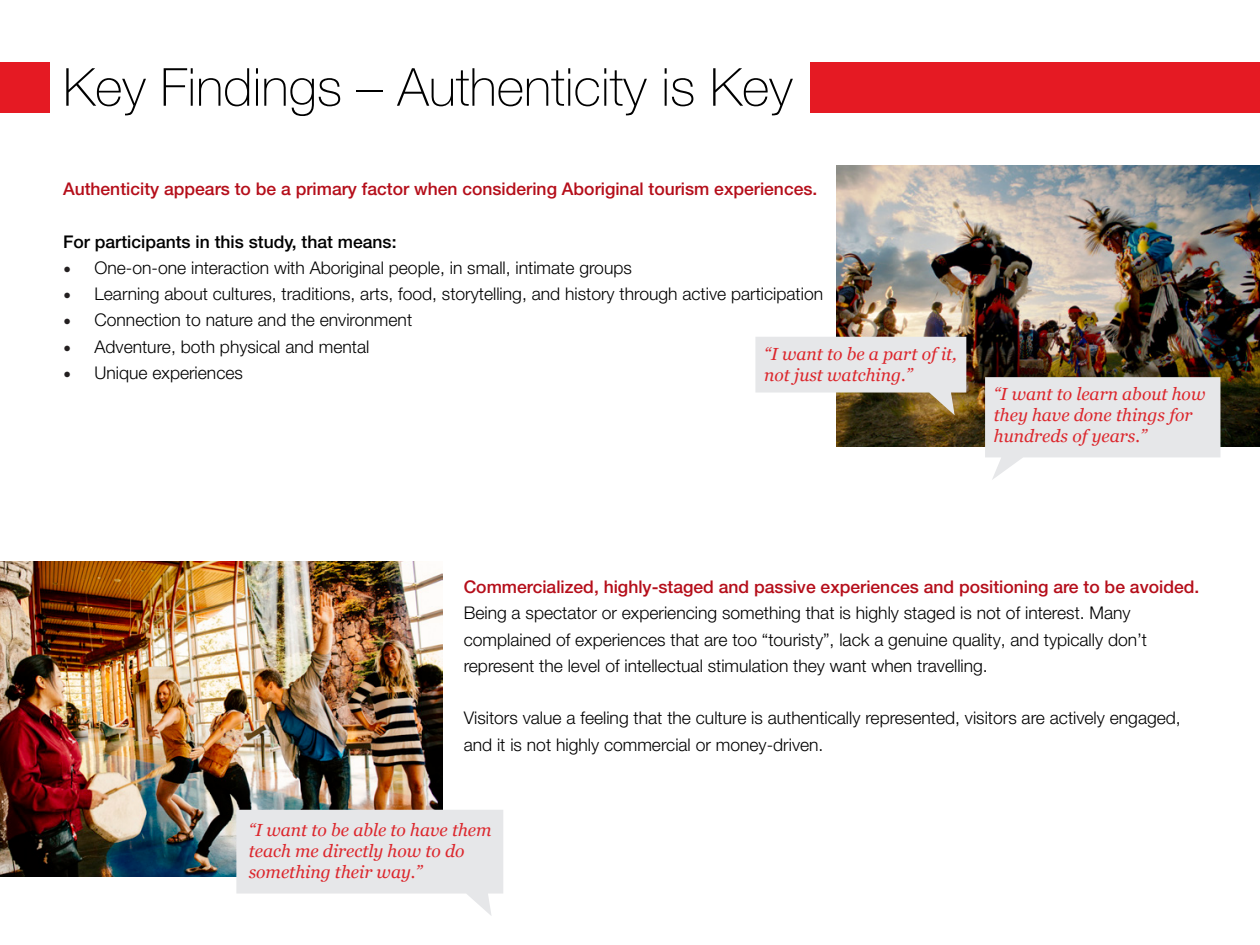
<style>
.page{position:relative;width:1260px;height:945px;background:#fff}
.page>*{position:absolute;margin:0;border:0;box-sizing:border-box;transform-origin:0 0}
.t1{font:100 52.5px "Helvetica Neue LT Pro";color:#000}
.t2{font:300 17.5px/26.2px "Helvetica Neue LT Pro";color:#000}
.t3{font:italic 17.5px/21px "Georgia";color:#dc272d}
.t4{font:500 17.5px "Helvetica Neue LT Pro";color:#b50e1a}
.t5{font:500 17.5px "Helvetica Neue LT Pro";color:#000}
.s1{font-family:"Minion Pro";font-weight:400;font-size:21px;color:#231f20}
</style>
<div class="page">
<img style="left:837px;top:165px;width:423px;height:281px">
<img style="left:0;top:562px;width:442px;height:315px">
<div style="left:0;top:62px;width:50px;height:51px;background:#e51a23"></div>
<svg style="left:755px;top:337px;width:211px;height:78px;background:#d3d0c9"></svg>
<svg style="left:236px;top:810px;width:267px;height:106px"></svg>
<svg style="left:985px;top:377px;width:235px;height:103px"></svg>
<div style="left:810px;top:62px;width:450px;height:51px;background:#e51a23"></div>
<h1 class="t1" style="left:63px;top:56px;width:731px">Key Findings – Authenticity is Key</h1>
<p class="t4" style="left:63px;top:178px;width:756px">Authenticity appears to be a primary factor when considering Aboriginal tourism experiences.</p>
<p class="t5" style="left:63px;top:231px;width:335px">For participants in this study, that means:</p>
<p class="t2" style="left:63px;top:254px;width:570px"><span class="s1">•</span> One-on-one interaction with Aboriginal people, in small, intimate groups</p>
<p class="t2" style="left:63px;top:280px;width:762px"><span class="s1">•</span> Learning about cultures, traditions, arts, food, storytelling, and history through active participation</p>
<p class="t2" style="left:63px;top:307px;width:351px"><span class="s1">•</span> Connection to nature and the environment</p>
<p class="t2" style="left:63px;top:333px;width:308px"><span class="s1">•</span> Adventure, both physical and mental</p>
<p class="t2" style="left:63px;top:359px;width:181px"><span class="s1">•</span> Unique experiences</p>
<p class="t3" style="left:764px;top:343px;width:194px">“I want to be a part of it, not just watching.”</p>
<p class="t3" style="left:994px;top:384px;width:213px">“I want to learn about how they have done things for hundreds of years.”</p>
<p class="t4" style="left:464px;top:576px;width:737px">Commercialized, highly-staged and passive experiences and positioning are to be avoided.</p>
<p class="t2" style="left:464px;top:600px;width:685px">Being a spectator or experiencing something that is highly staged is not of interest. Many complained of experiences that are too “touristy”, lack a genuine quality, and typically don’t represent the level of intellectual stimulation they want when travelling.</p>
<p class="t2" style="left:464px;top:705px;width:719px">Visitors value a feeling that the culture is authentically represented, visitors are actively engaged, and it is not highly commercial or money-driven.</p>
<p class="t3" style="left:249px;top:820px;width:244px">“I want to be able to have them teach me directly how to do something their way.”</p>
</div>
